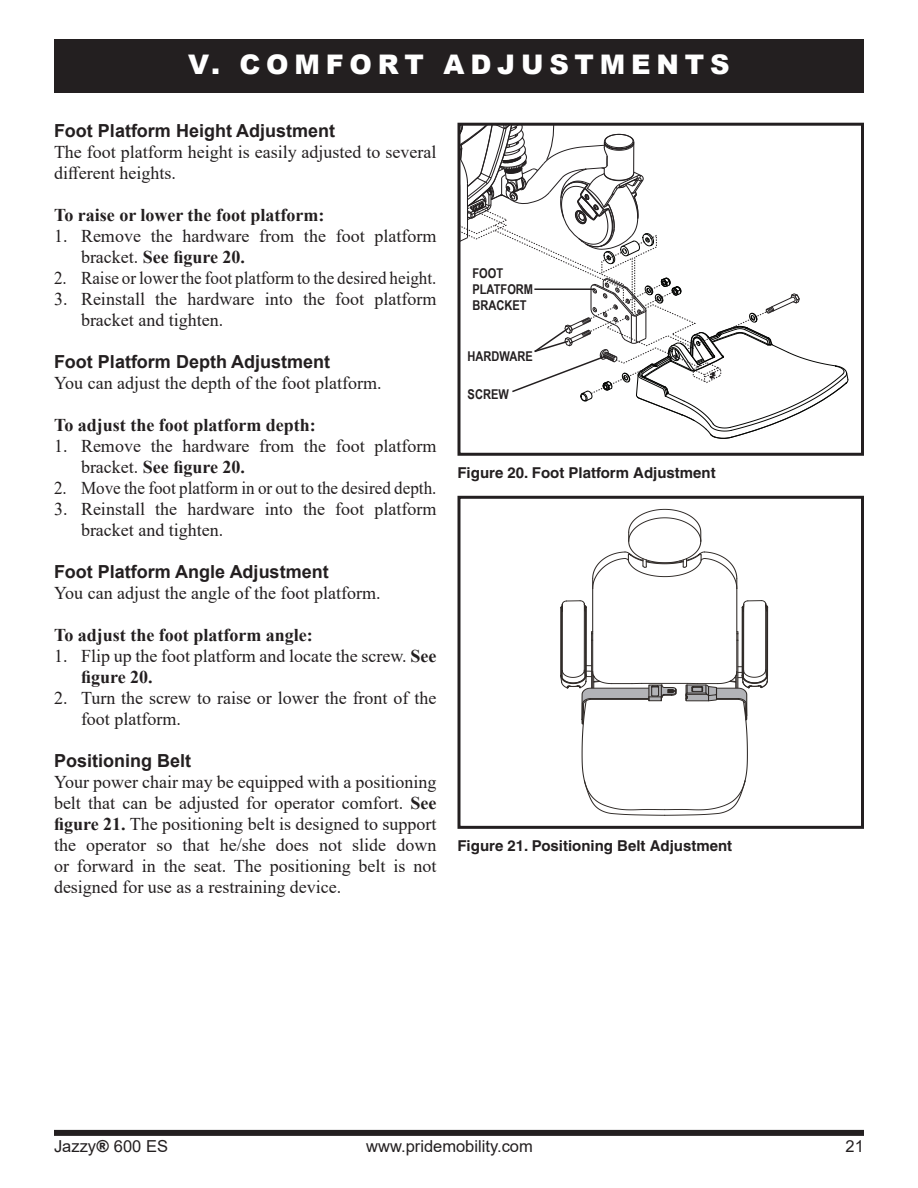
<style>
.page{position:relative;width:918px;height:1188px;background:#fff}
.page>*{position:absolute;margin:0;border:0;box-sizing:border-box;transform-origin:0 0}
.t1{font:900 27px "Arial";letter-spacing:.215em;color:#fff}
.t2{font:18px/21px "Times New Roman";color:#231f20}
.t3{font:700 18px "Arial";color:#231f20}
.t4{font:18px "Times New Roman";color:#231f20;scale:.95 1}
.t5{font:700 18px "Times New Roman";color:#231f20}
.t6{font:16.5px "Arial";color:#231f20}
.t7{font:700 15px "Helvetica";color:#231f20}
.t8{font:700 13.5px/16.2px "Arial Narrow";color:#231f20}
.s1{font-weight:700}
.s2{font-weight:900}
</style>
<div class="page">
<div style="left:54px;top:39px;width:810px;height:54px;background:#231f20"></div>
<div style="left:54px;top:1130px;width:810px;height:6px;background:#231f20"></div>
<div style="left:458px;top:123px;width:406px;height:333px;border:3px solid #231f20"></div>
<hr style="left:586px;top:607px;width:1px;height:68px;background:#2e2926">
<hr style="left:585px;top:607px;width:1px;height:68px;background:#2e2926">
<hr style="left:561px;top:608px;width:1px;height:68px;background:#2e2926">
<hr style="left:767px;top:607px;width:1px;height:68px;background:#2e2926">
<hr style="left:766px;top:607px;width:1px;height:68px;background:#2e2926">
<hr style="left:742px;top:607px;width:1px;height:68px;background:#2e2926">
<hr style="left:765px;top:604px;width:1px;height:66px;background:#2e2926">
<hr style="left:743px;top:604px;width:1px;height:66px;background:#2e2926">
<hr style="left:584px;top:604px;width:1px;height:66px;background:#2e2926">
<hr style="left:562px;top:605px;width:1px;height:65px;background:#2e2926">
<hr style="left:737px;top:589px;width:1px;height:83px;background:#2e2926">
<hr style="left:592px;top:589px;width:1px;height:83px;background:#2e2926">
<hr style="left:738px;top:640px;width:1px;height:51px;background:#2e2926">
<hr style="left:591px;top:640px;width:1px;height:51px;background:#2e2926">
<svg style="left:742px;top:600px;width:26px;height:11px"></svg>
<svg style="left:560px;top:600px;width:27px;height:12px"></svg>
<svg style="left:592px;top:509px;width:146px;height:80px"></svg>
<svg style="left:737px;top:631px;width:2px;height:10px"></svg>
<svg style="left:591px;top:631px;width:2px;height:9px"></svg>
<svg style="left:560px;top:665px;width:208px;height:151px"></svg>
<div style="left:458px;top:496px;width:406px;height:333px;border:3px solid #231f20"></div>
<svg style="left:459px;top:124px;width:390px;height:315px"></svg>
<hr style="left:534px;top:288px;width:60px;height:2px;background:#231f20">
<h1 class="t1" style="left:188px;top:45px;width:543px">V. COMFORT ADJUSTMENTS</h1>
<p class="t3" style="left:54px;top:118px;width:283px">Foot Platform Height Adjustment</p>
<p class="t2" style="left:54px;top:141px;width:384px">The foot platform height is easily adjusted to several different heights.</p>
<p class="t5" style="left:54px;top:202px;width:272px">To raise or lower the foot platform:</p>
<p class="t2" style="left:81px;top:225px;width:357px;text-indent:-27px">1. Remove the hardware from the foot platform bracket. <span class="s1">See figure 20.</span></p>
<p class="t4" style="left:54px;top:266px;width:404px">2. Raise or lower the foot platform to the desired height.</p>
<p class="t2" style="left:81px;top:288px;width:357px;text-indent:-27px">3. Reinstall the hardware into the foot platform bracket and tighten.</p>
<p class="t3" style="left:54px;top:349px;width:278px">Foot Platform Depth Adjustment</p>
<p class="t2" style="left:54px;top:372px;width:329px">You can adjust the depth of the foot platform.</p>
<p class="t5" style="left:54px;top:412px;width:263px">To adjust the foot platform depth:</p>
<p class="t2" style="left:81px;top:435px;width:357px;text-indent:-27px">1. Remove the hardware from the foot platform bracket. <span class="s1">See figure 20.</span></p>
<p class="t4" style="left:54px;top:476px;width:404px">2. Move the foot platform in or out to the desired depth.</p>
<p class="t2" style="left:81px;top:498px;width:357px;text-indent:-27px">3. Reinstall the hardware into the foot platform bracket and tighten.</p>
<p class="t3" style="left:54px;top:559px;width:276px">Foot Platform Angle Adjustment</p>
<p class="t2" style="left:54px;top:582px;width:328px">You can adjust the angle of the foot platform.</p>
<p class="t5" style="left:54px;top:622px;width:260px">To adjust the foot platform angle:</p>
<p class="t2" style="left:81px;top:645px;width:357px;text-indent:-27px">1. Flip up the foot platform and locate the screw. <span class="s1">See figure 20.</span></p>
<p class="t2" style="left:81px;top:687px;width:357px;text-indent:-27px">2. Turn the screw to raise or lower the front of the foot platform.</p>
<p class="t3" style="left:54px;top:748px;width:139px">Positioning Belt</p>
<p class="t2" style="left:54px;top:771px;width:384px;text-align:justify">Your power chair may be equipped with a positioning belt that can be adjusted for operator comfort. <span class="s1">See figure 21.</span> The positioning belt is designed to support the operator so that he/she does not slide down or forward in the seat. The positioning belt is not designed for use as a restraining device.</p>
<p class="t8" style="left:472px;top:264px;width:62px">FOOT<br>PLATFORM<br>BRACKET</p>
<p class="t8" style="left:468px;top:347px;width:67px">HARDWARE</p>
<p class="t8" style="left:468px;top:385px;width:43px">SCREW</p>
<p class="t7" style="left:458px;top:463px;width:260px">Figure 20. Foot Platform Adjustment</p>
<p class="t7" style="left:458px;top:836px;width:276px">Figure 21. Positioning Belt Adjustment</p>
<p class="t6" style="left:54px;top:1134px;width:116px">Jazzy<span class="s2">®</span> 600 ES</p>
<p class="t6" style="left:366px;top:1134px;width:168px">www.pridemobility.com</p>
<p class="t6" style="left:846px;top:1134px;width:20px">21</p>
</div>
